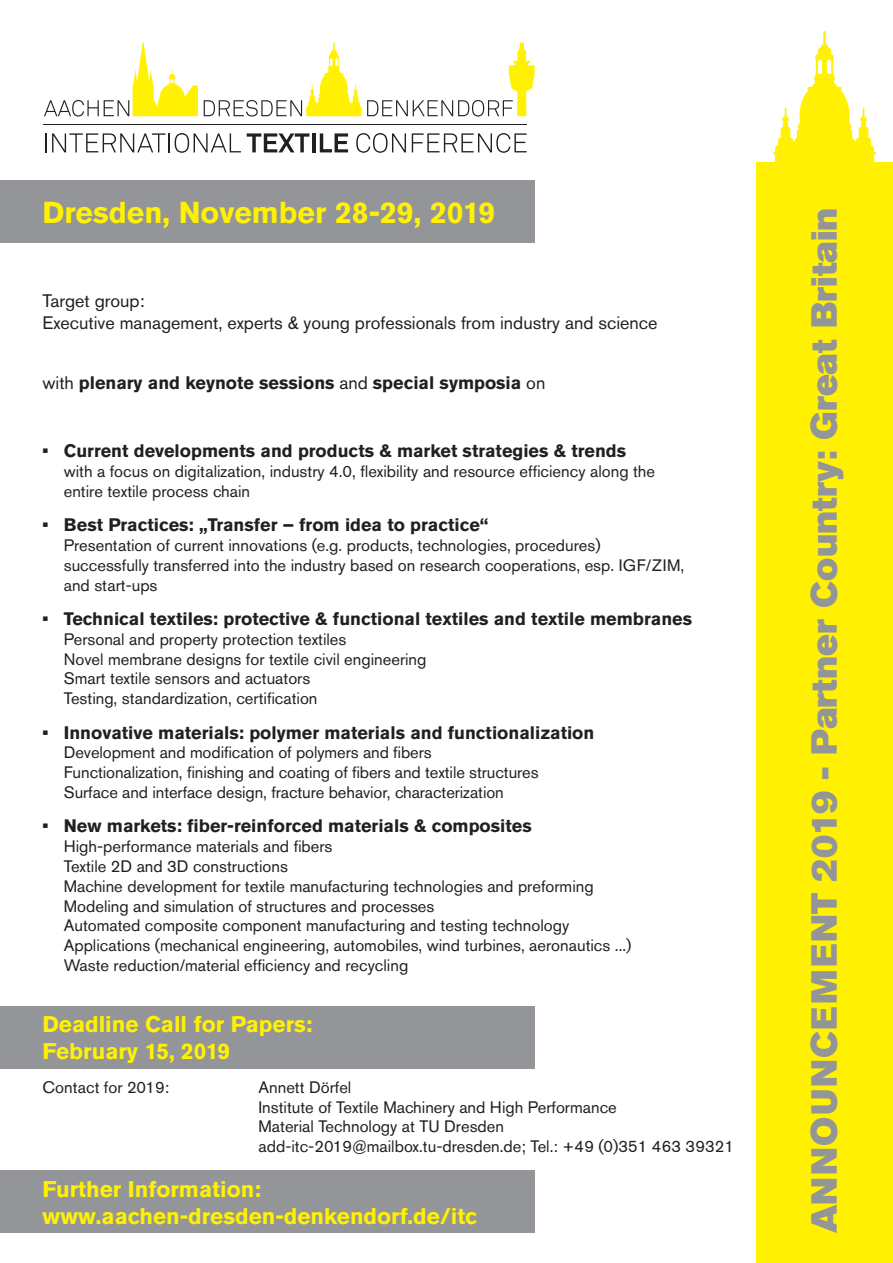
<style>
.page{position:relative;width:893px;height:1263px;background:#fff}
.page>*{position:absolute;margin:0;border:0;box-sizing:border-box;transform-origin:0 0}
.t1{font:36px "Akzidenz Grotesk Pro Super";color:#939598}
.t2{font:700 30px "Akzidenz Grotesk Pro";color:#fff101}
.t3{font:700 22.5px/27px "Akzidenz Grotesk Pro";color:#fff101}
.t4{font:700 18px "Akzidenz Grotesk Pro";color:#231f20}
.t5{font:18px/21.6px "Akzidenz Grotesk Pro";color:#231f20}
.Call_Themenschwerpun{font:16.5px/19.8px "Akzidenz Grotesk Pro";color:#231f20}
.s1{font-weight:400}
</style>
<div class="page">
<svg style="left:773px;top:31px;width:103px;height:132px"></svg>
<div style="left:757px;top:163px;width:136px;height:1100px;background:#fff101"></div>
<svg style="left:45px;top:133px;width:1px;height:19px"></svg>
<svg style="left:52px;top:133px;width:189px;height:20px"></svg>
<svg style="left:247px;top:133px;width:62px;height:19px"></svg>
<hr style="left:312px;top:133px;width:3px;height:19px;background:#231f20">
<svg style="left:320px;top:133px;width:28px;height:19px"></svg>
<svg style="left:356px;top:133px;width:50px;height:20px"></svg>
<svg style="left:412px;top:133px;width:115px;height:20px"></svg>
<svg style="left:44px;top:42px;width:154px;height:75px"></svg>
<svg style="left:204px;top:42px;width:331px;height:75px"></svg>
<hr style="left:43px;top:124px;width:484px;height:1px;background:#231f20">
<div style="left:0;top:1006px;width:535px;height:63px;background:#939598"></div>
<div style="left:0;top:1171px;width:535px;height:62px;background:#939598"></div>
<div style="left:0;top:180px;width:535px;height:63px;background:#939598"></div>
<p class="t2" style="left:43px;top:193px;width:454px">Dresden, November 28-29, 2019</p>
<p class="t5" style="left:43px;top:290px;width:617px">Target group:<br>Executive management, experts &amp; young professionals from industry and science</p>
<p class="t4" style="left:43px;top:371px;width:504px"><span class="s1">with</span> plenary and keynote sessions <span class="s1">and</span> special symposia <span class="s1">on</span></p>
<p class="t4" style="left:43px;top:439px;width:585px">• Current developments and products &amp; market strategies &amp; trends</p>
<p class="Call_Themenschwerpun" style="left:64px;top:461px;width:593px">with a focus on digitalization, industry 4.0, flexibility and resource efficiency along the entire textile process chain</p>
<p class="t4" style="left:43px;top:513px;width:447px">• Best Practices: „Transfer – from idea to practice“</p>
<p class="Call_Themenschwerpun" style="left:64px;top:535px;width:622px">Presentation of current innovations (e.g. products, technologies, procedures) successfully transferred into the industry based on research cooperations, esp. IGF/ZIM, and start-ups</p>
<p class="t4" style="left:43px;top:607px;width:651px">• Technical textiles: protective &amp; functional textiles and textile membranes</p>
<p class="Call_Themenschwerpun" style="left:64px;top:629px;width:284px">Personal and property protection textiles</p>
<p class="Call_Themenschwerpun" style="left:64px;top:649px;width:364px">Novel membrane designs for textile civil engineering</p>
<p class="Call_Themenschwerpun" style="left:64px;top:669px;width:248px">Smart textile sensors and actuators</p>
<p class="Call_Themenschwerpun" style="left:64px;top:688px;width:255px">Testing, standardization, certification</p>
<p class="t4" style="left:43px;top:720px;width:553px">• Innovative materials: polymer materials and functionalization</p>
<p class="Call_Themenschwerpun" style="left:64px;top:743px;width:369px">Development and modification of polymers and fibers</p>
<p class="Call_Themenschwerpun" style="left:64px;top:762px;width:476px">Functionalization, finishing and coating of fibers and textile structures</p>
<p class="Call_Themenschwerpun" style="left:64px;top:782px;width:442px">Surface and interface design, fracture behavior, characterization</p>
<p class="t4" style="left:43px;top:814px;width:491px">• New markets: fiber-reinforced materials &amp; composites</p>
<p class="Call_Themenschwerpun" style="left:64px;top:836px;width:270px">High-performance materials and fibers</p>
<p class="Call_Themenschwerpun" style="left:64px;top:856px;width:226px">Textile 2D and 3D constructions</p>
<p class="Call_Themenschwerpun" style="left:64px;top:876px;width:531px">Machine development for textile manufacturing technologies and preforming</p>
<p class="Call_Themenschwerpun" style="left:64px;top:896px;width:372px">Modeling and simulation of structures and processes</p>
<p class="Call_Themenschwerpun" style="left:64px;top:915px;width:507px">Automated composite component manufacturing and testing technology</p>
<p class="Call_Themenschwerpun" style="left:64px;top:935px;width:569px">Applications (mechanical engineering, automobiles, wind turbines, aeronautics ...)</p>
<p class="Call_Themenschwerpun" style="left:64px;top:955px;width:346px">Waste reduction/material efficiency and recycling</p>
<p class="t3" style="left:43px;top:1011px;width:271px">Deadline Call for Papers:<br>February 15, 2019</p>
<p class="Call_Themenschwerpun" style="left:43px;top:1077px;width:128px">Contact for 2019:</p>
<p class="Call_Themenschwerpun" style="left:259px;top:1077px;width:94px">Annett Dörfel</p>
<p class="Call_Themenschwerpun" style="left:259px;top:1097px;width:360px">Institute of Textile Machinery and High Performance<br>Material Technology at TU Dresden</p>
<p class="Call_Themenschwerpun" style="left:259px;top:1136px;width:477px">add-itc-2019@mailbox.tu-dresden.de; Tel.: +49 (0)351 463 39321</p>
<p class="t3" style="left:43px;top:1175px;width:436px">Further Information: www.aachen-dresden-denkendorf.de/itc</p>
<h1 class="t1" style="left:801px;top:1233px;width:1027px;rotate:-90deg">ANNOUNCEMENT 2019 - Partner Country: Great Britain</h1>
</div>
